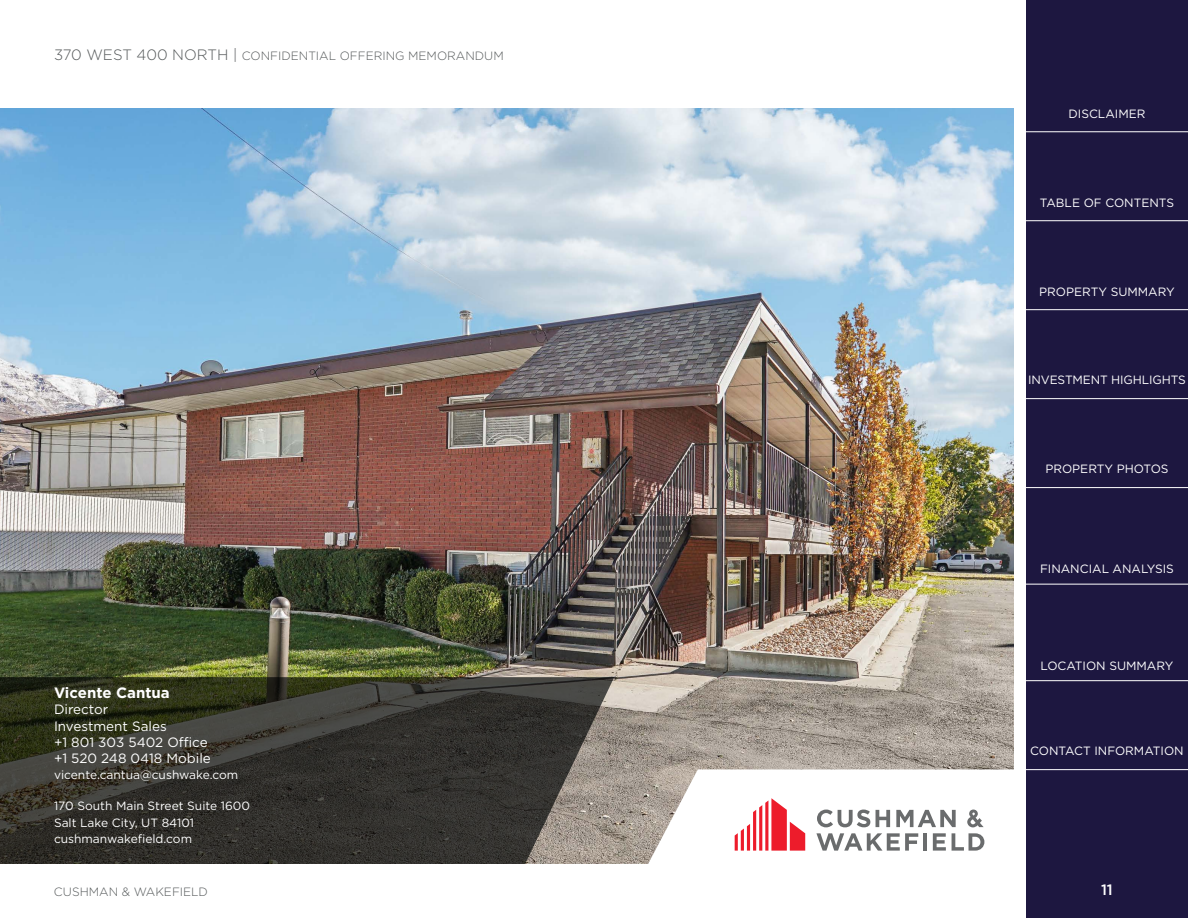
<style>
.page{position:relative;width:1188px;height:918px;background:#fff}
.page>*{position:absolute;margin:0;border:0;box-sizing:border-box;transform-origin:0 0}
.t1{font:700 15px "Gotham";color:#fff}
.t2{font:500 15px "Gotham";color:#fff}
.t3{font:13.5px/16.2px "Gotham";color:#fff}
.t4{font:12px/16.5px "Gotham";color:#fff}
.t5{font:300 12px "Gotham";color:#545859}
.s1{font-size:15px}
</style>
<div class="page">
<div style="left:1026px;top:0;width:162px;height:918px;background:#1d1740"></div>
<hr style="left:1026px;top:220px;width:162px;height:1px;background:#fff">
<hr style="left:1026px;top:132px;width:162px;height:1px;background:#fff">
<hr style="left:1026px;top:398px;width:162px;height:1px;background:#fff">
<hr style="left:1026px;top:487px;width:162px;height:1px;background:#fff">
<hr style="left:1026px;top:309px;width:162px;height:1px;background:#fff">
<hr style="left:1026px;top:584px;width:162px;height:1px;background:#fff">
<hr style="left:1026px;top:680px;width:162px;height:1px;background:#fff">
<hr style="left:1026px;top:769px;width:162px;height:1px;background:#fff">
<img style="left:0;top:108px;width:1013px;height:756px">
<svg style="left:0;top:677px;width:614px;height:187px;background:#3c3a33"></svg>
<svg style="left:638px;top:769px;width:442px;height:95px"></svg>
<svg style="left:735px;top:798px;width:70px;height:53px"></svg>
<svg style="left:876px;top:810px;width:14px;height:17px"></svg>
<hr style="left:923px;top:833px;width:4px;height:18px;background:#6a6c6d">
<svg style="left:933px;top:833px;width:13px;height:18px"></svg>
<svg style="left:952px;top:833px;width:32px;height:18px"></svg>
<svg style="left:817px;top:809px;width:53px;height:18px"></svg>
<svg style="left:896px;top:810px;width:60px;height:17px"></svg>
<svg style="left:816px;top:833px;width:102px;height:18px"></svg>
<svg style="left:967px;top:810px;width:17px;height:17px"></svg>
<p class="t5" style="left:54px;top:48px;width:451px"><span class="s1">370 WEST 400 NORTH |</span> CONFIDENTIAL OFFERING MEMORANDUM</p>
<p class="t1" style="left:54px;top:683px;width:117px">Vicente Cantua</p>
<p class="t3" style="left:54px;top:701px;width:158px">Director<br>Investment Sales<br>+1 801 303 5402 Office +1 520 248 0418 Mobile</p>
<p class="t4" style="left:54px;top:766px;width:186px">vicente.cantua@cushwake.com</p>
<p class="t4" style="left:54px;top:798px;width:198px">170 South Main Street Suite 1600<br>Salt Lake City, UT 84101 cushmanwakefield.com</p>
<p class="t5" style="left:54px;top:884px;width:155px">CUSHMAN &amp; WAKEFIELD</p>
<p class="t4" style="left:1069px;top:105px;width:78px">DISCLAIMER</p>
<p class="t4" style="left:1040px;top:194px;width:136px">TABLE OF CONTENTS</p>
<p class="t4" style="left:1039px;top:283px;width:137px">PROPERTY SUMMARY</p>
<p class="t4" style="left:1028px;top:372px;width:159px">INVESTMENT HIGHLIGHTS</p>
<p class="t4" style="left:1045px;top:461px;width:125px">PROPERTY PHOTOS</p>
<p class="t4" style="left:1040px;top:560px;width:135px">FINANCIAL ANALYSIS</p>
<p class="t4" style="left:1041px;top:657px;width:134px">LOCATION SUMMARY</p>
<p class="t4" style="left:1030px;top:743px;width:155px">CONTACT INFORMATION</p>
<p class="t2" style="left:1101px;top:880px;width:13px">11</p>
</div>
